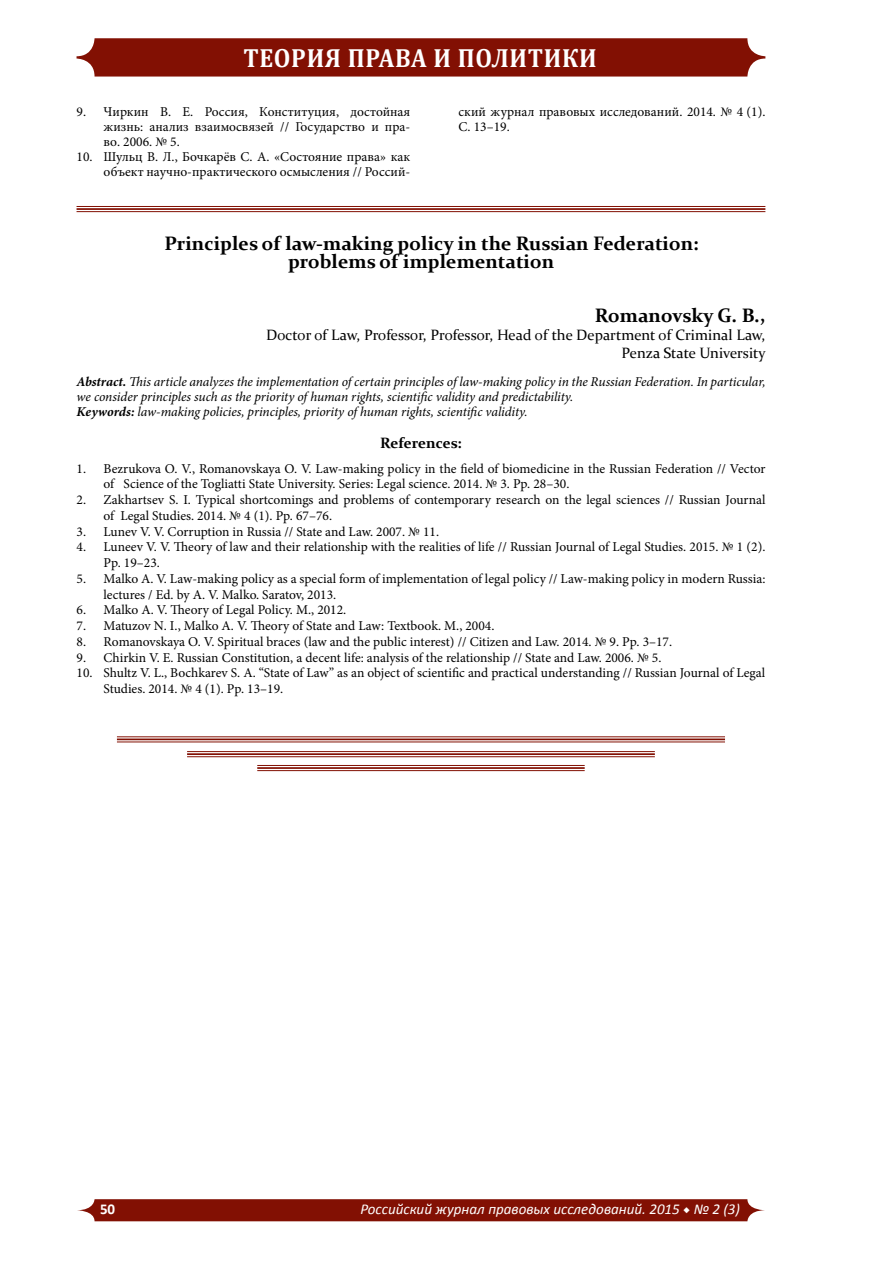
<style>
.page{position:relative;width:893px;height:1263px;background:#fff}
.page>*{position:absolute;margin:0;border:0;box-sizing:border-box;transform-origin:0 0}
.t1{font:700 26.4px "Cambria";letter-spacing:.03em;color:#fff;scale:.91 1}
.t2{font:700 19.5px/18px "Constantia";color:#000}
.t3{font:15px/18px "Constantia";color:#000;text-align:right}
.t4{font:italic 15px "Calibri";color:#fff}
.t5{font:700 15px "Constantia";color:#000}
.t6{font:700 15px "Calibri";color:#fff}
.t7{font:13.5px/15.8px "Minion Pro";color:#000}
.t8{font:italic 13.5px/15px "Minion Pro";letter-spacing:-.01em;color:#000}
.s1{font-weight:700}
.s2{font-family:"Minion Pro"}
</style>
<div class="page">
<div style="left:77px;top:38px;width:688px;height:39px;background:#821003;border-radius:18px"></div>
<svg style="left:77px;top:1199px;width:688px;height:22px;background:#881b0f"></svg>
<hr style="left:77px;top:206px;width:688px;height:1px;background:#821003">
<hr style="left:77px;top:208px;width:688px;height:2px;background:#821003">
<hr style="left:77px;top:211px;width:688px;height:1px;background:#821003">
<hr style="left:117px;top:741px;width:608px;height:1px;background:#821003">
<hr style="left:117px;top:738px;width:608px;height:2px;background:#821003">
<hr style="left:117px;top:736px;width:608px;height:1px;background:#821003">
<hr style="left:187px;top:756px;width:468px;height:1px;background:#821003">
<hr style="left:187px;top:753px;width:468px;height:2px;background:#821003">
<hr style="left:187px;top:751px;width:468px;height:1px;background:#821003">
<hr style="left:257px;top:770px;width:328px;height:1px;background:#821003">
<hr style="left:257px;top:767px;width:328px;height:2px;background:#821003">
<hr style="left:257px;top:765px;width:328px;height:1px;background:#821003">
<h1 class="t1" style="left:243px;top:39px;width:390px">ТЕОРИЯ ПРАВА И ПОЛИТИКИ</h1>
<p class="t7" style="left:104px;top:104px;width:308px;line-height:15px;text-align:justify;text-indent:-27px">9. Чиркин В. Е. Россия, Конституция, достойная жизнь: анализ взаимосвязей // Государство и пра&shy;во. 2006. № 5.</p>
<p class="t7" style="left:77px;top:149px;width:335px;line-height:15px;text-align:right">10. Шульц В. Л., Бочкарёв С. А. «Состояние права» как объект научно-практического осмысления // Россий-</p>
<p class="t7" style="left:459px;top:104px;width:308px;line-height:15px">ский журнал правовых исследований. 2014. № 4 (1).<br>С. 13–19.</p>
<h2 class="t2" style="left:288px;top:234px;width:412px;text-indent:-124px">Principles of law-making policy in the Russian Federation: problems of implementation</h2>
<h2 class="t2" style="left:595px;top:306px;width:172px">Romanovsky G. B.,</h2>
<p class="t3" style="left:266px;top:326px;width:501px">Doctor of Law, Professor, Professor, Head of the Department of Criminal Law,<br>Penza State University</p>
<p class="t8" style="left:77px;top:374px;width:690px"><span class="s1">Abstract.</span> This article analyzes the implementation of certain principles of law-making policy in the Russian Federation. In particular, we consider principles such as the priority of human rights, scientific validity and predictability.<br><span class="s1">Keywords:</span> law-making policies, principles, priority of human rights, scientific validity.</p>
<p class="t5" style="left:380px;top:433px;width:83px">References:</p>
<p class="t7" style="left:104px;top:460px;width:663px;text-indent:-27px">1. Bezrukova O. V., Romanovskaya O. V. Law-making policy in the field of biomedicine in the Russian Federation // Vector of Science of the Togliatti State University. Series: Legal science. 2014. № 3. Pp. 28–30.</p>
<p class="t7" style="left:104px;top:492px;width:663px;text-indent:-27px">2. Zakhartsev S. I. Typical shortcomings and problems of contemporary research on the legal sciences // Russian Journal of Legal Studies. 2014. № 4 (1). Pp. 67–76.</p>
<p class="t7" style="left:77px;top:523px;width:364px">3. Lunev V. V. Corruption in Russia // State and Law. 2007. № 11.</p>
<p class="t7" style="left:104px;top:539px;width:663px;text-indent:-27px">4. Luneev V. V. Theory of law and their relationship with the realities of life // Russian Journal of Legal Studies. 2015. № 1 (2).<br>Pp. 19–23.</p>
<p class="t7" style="left:104px;top:571px;width:663px;text-indent:-27px">5. Malko A. V. Law-making policy as a special form of implementation of legal policy // Law-making policy in modern Russia: lectures / Ed. by A. V. Malko. Saratov, 2013.</p>
<p class="t7" style="left:77px;top:602px;width:271px">6. Malko A. V. Theory of Legal Policy. M., 2012.</p>
<p class="t7" style="left:77px;top:618px;width:419px">7. Matuzov N. I., Malko A. V. Theory of State and Law: Textbook. M., 2004.</p>
<p class="t7" style="left:77px;top:634px;width:597px">8. Romanovskaya O. V. Spiritual braces (law and the public interest) // Citizen and Law. 2014. № 9. Pp. 3–17.</p>
<p class="t7" style="left:77px;top:649px;width:586px">9. Chirkin V. E. Russian Constitution, a decent life: analysis of the relationship // State and Law. 2006. № 5.</p>
<p class="t7" style="left:104px;top:665px;width:663px;text-indent:-27px">10. Shultz V. L., Bochkarev S. A. “State of Law” as an object of scientific and practical understanding // Russian Journal of Legal<br>Studies. 2014. № 4 (1). Pp. 13–19.</p>
<p class="t6" style="left:100px;top:1200px;width:17px">50</p>
<p class="t4" style="left:360px;top:1199px;width:381px">Российский журнал правовых исследований. 2015 <span class="s2">◆</span> № 2 (3)</p>
</div>
